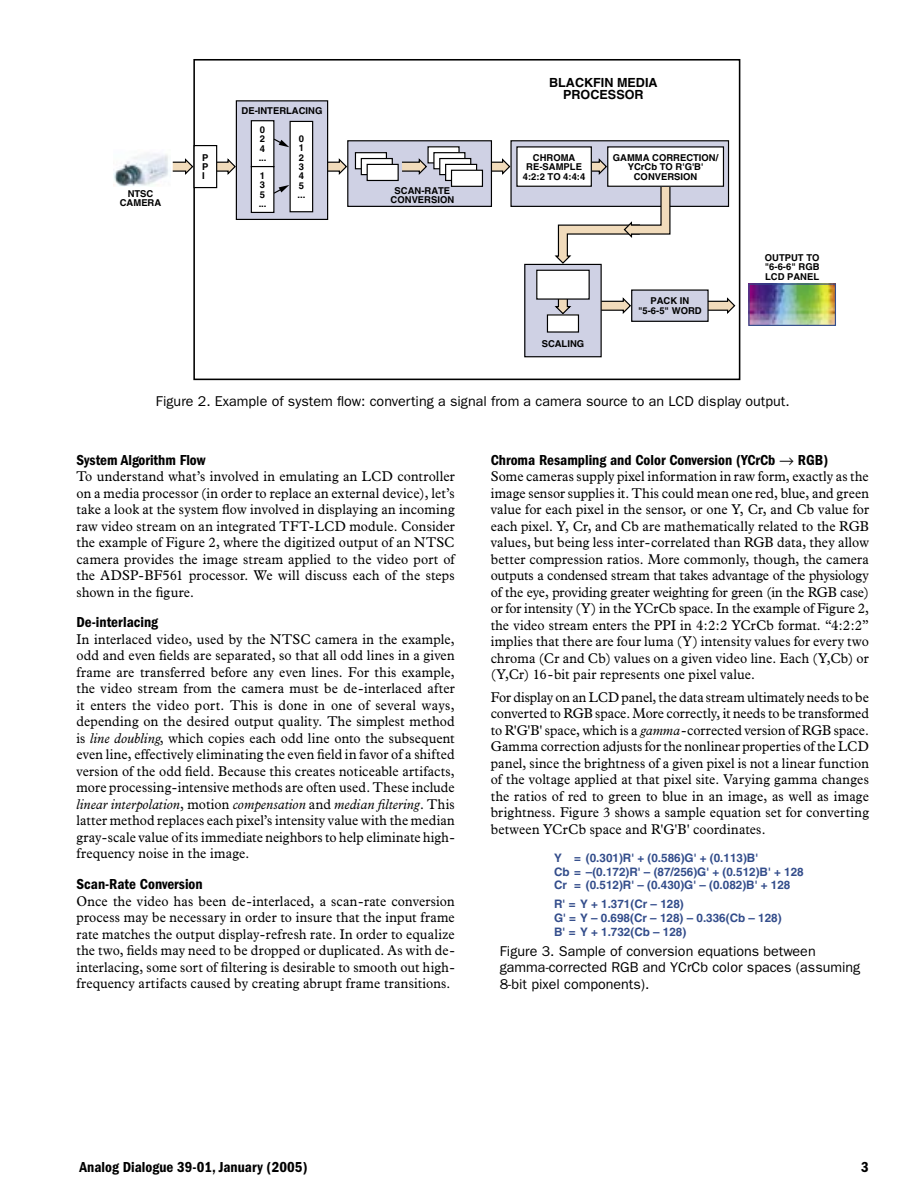
<style>
.page{position:relative;width:923px;height:1194px;background:#fff}
.page>*{position:absolute;margin:0;border:0;box-sizing:border-box;transform-origin:0 0}
.Head_Initial_Cap{font:600 condensed 15px "Franklin Gothic";color:#000}
.Text_First_Paragraph{font:14.25px/16.5px "Plantin";letter-spacing:.015em;color:#000;text-align:justify;scale:.93 1}
.Text_main_body{font:14.25px/16.5px "Plantin";letter-spacing:.01em;color:#000;text-align:justify;scale:.93 1}
.Captions{font:14.25px/16.5px "Franklin Gothic";color:#000}
.t1{font:700 12.6px/12.6px "Helvetica";color:#000;text-align:center}
.t2{font:700 11.7px/13.6px "Helvetica";color:#334d8b}
.t3{font:700 9.45px/9.4px "Helvetica";color:#000;text-align:center}
.s1{font-style:italic}
</style>
<div class="page">
<div style="left:193px;top:59px;width:547px;height:321px;border:2px solid #000"></div>
<svg style="left:601px;top:296px;width:30px;height:19px"></svg>
<svg style="left:708px;top:296px;width:28px;height:19px"></svg>
<div style="left:631px;top:290px;width:77px;height:31px;background:#cfd1e4"></div>
<div style="left:631px;top:289px;width:77px;height:33px;border:1px solid #000"></div>
<div style="left:511px;top:141px;width:217px;height:65px;background:#cfd1e4"></div>
<div style="left:510px;top:140px;width:219px;height:67px;border:1px solid #000"></div>
<svg style="left:592px;top:158px;width:15px;height:17px"></svg>
<svg style="left:492px;top:157px;width:19px;height:19px"></svg>
<svg style="left:328px;top:157px;width:19px;height:19px"></svg>
<svg style="left:217px;top:157px;width:19px;height:19px"></svg>
<svg style="left:172px;top:158px;width:21px;height:17px"></svg>
<div style="left:194px;top:146px;width:23px;height:42px;background:#fff"></div>
<div style="left:193px;top:145px;width:24px;height:43px;border:1px solid #000"></div>
<div style="left:236px;top:101px;width:91px;height:118px;background:#cfd1e4"></div>
<div style="left:236px;top:100px;width:92px;height:120px;border:1px solid #000"></div>
<div style="left:251px;top:121px;width:23px;height:46px;background:#fff"></div>
<div style="left:251px;top:120px;width:23px;height:47px;border:1px solid #000"></div>
<div style="left:251px;top:167px;width:23px;height:45px;background:#fff"></div>
<div style="left:251px;top:166px;width:23px;height:47px;border:1px solid #000"></div>
<div style="left:290px;top:121px;width:22px;height:91px;background:#fff"></div>
<div style="left:289px;top:121px;width:24px;height:91px;border:1px solid #000"></div>
<svg style="left:272px;top:138px;width:17px;height:9px"></svg>
<svg style="left:272px;top:185px;width:17px;height:10px"></svg>
<div style="left:348px;top:141px;width:143px;height:65px;background:#cfd1e4"></div>
<div style="left:347px;top:140px;width:145px;height:67px;border:1px solid #000"></div>
<svg style="left:402px;top:158px;width:26px;height:17px"></svg>
<div style="left:428px;top:147px;width:31px;height:16px;background:#fff"></div>
<svg style="left:435px;top:154px;width:28px;height:13px"></svg>
<div style="left:433px;top:152px;width:32px;height:17px;border:1px solid #000"></div>
<svg style="left:441px;top:160px;width:28px;height:13px"></svg>
<div style="left:439px;top:158px;width:32px;height:17px;border:1px solid #000"></div>
<svg style="left:447px;top:166px;width:28px;height:13px"></svg>
<div style="left:445px;top:164px;width:32px;height:17px;border:1px solid #000"></div>
<div style="left:451px;top:170px;width:31px;height:16px;background:#fff"></div>
<div style="left:451px;top:170px;width:32px;height:17px;border:1px solid #000"></div>
<svg style="left:357px;top:154px;width:28px;height:13px"></svg>
<div style="left:355px;top:152px;width:32px;height:17px;border:1px solid #000"></div>
<svg style="left:363px;top:160px;width:28px;height:13px"></svg>
<div style="left:361px;top:158px;width:32px;height:17px;border:1px solid #000"></div>
<div style="left:367px;top:164px;width:31px;height:16px;background:#fff"></div>
<div style="left:366px;top:164px;width:33px;height:17px;border:1px solid #000"></div>
<div style="left:517px;top:147px;width:74px;height:39px;background:#fff"></div>
<div style="left:516px;top:146px;width:76px;height:41px;border:1px solid #000"></div>
<img style="left:750px;top:285px;width:84px;height:39px">
<div style="left:748px;top:283px;width:88px;height:43px;border:1px solid #334d8b"></div>
<div style="left:525px;top:264px;width:76px;height:93px;background:#cfd1e4"></div>
<div style="left:524px;top:264px;width:77px;height:93px;border:1px solid #000"></div>
<svg style="left:554px;top:300px;width:18px;height:14px"></svg>
<div style="left:537px;top:270px;width:52px;height:29px;background:#fff"></div>
<div style="left:536px;top:270px;width:53px;height:30px;border:1px solid #000"></div>
<div style="left:547px;top:315px;width:31px;height:17px;background:#fff"></div>
<div style="left:547px;top:314px;width:32px;height:19px;border:1px solid #000"></div>
<svg style="left:553px;top:185px;width:118px;height:80px"></svg>
<div style="left:607px;top:147px;width:116px;height:39px;background:#fff"></div>
<div style="left:607px;top:146px;width:117px;height:41px;border:1px solid #000"></div>
<img style="left:114px;top:153px;width:56px;height:33px">
<p class="t3" style="left:120px;top:189px;width:43px">NTSC<br>CAMERA</p>
<p class="t3" style="left:202px;top:152px;width:8px;text-align:justify">P P I</p>
<p class="t3" style="left:241px;top:106px;width:82px">DE-INTERLACING</p>
<p class="t3" style="left:259px;top:125px;width:9px;text-align:left">0<br>2<br>4 ...</p>
<p class="t3" style="left:259px;top:171px;width:9px;text-align:left">1<br>3<br>5 ...</p>
<p class="t3" style="left:297px;top:134px;width:9px;text-align:left">0<br>1<br>2<br>3<br>4<br>5 ...</p>
<p class="t3" style="left:390px;top:186px;width:65px">SCAN-RATE<br>CONVERSION</p>
<p class="t1" style="left:549px;top:76px;width:110px">BLACKFIN MEDIA<br>PROCESSOR</p>
<p class="t3" style="left:523px;top:152px;width:64px">CHROMA<br>RE-SAMPLE<br>4:2:2 TO 4:4:4</p>
<p class="t3" style="left:613px;top:152px;width:107px">GAMMA CORRECTION/<br>YCrCb TO R'G'B'<br>CONVERSION</p>
<p class="t3" style="left:541px;top:339px;width:44px">SCALING</p>
<p class="t3" style="left:638px;top:296px;width:65px">PACK IN "5-6-5" WORD</p>
<p class="t3" style="left:764px;top:253px;width:56px;text-align:justify">OUTPUT TO "6-6-6" RGB LCD PANEL</p>
<p class="Captions" style="left:156px;top:393px;width:635px">Figure 2. Example of system flow: converting a signal from a camera source to an LCD display output.</p>
<p class="Head_Initial_Cap" style="left:76px;top:451px;width:130px">System Algorithm Flow</p>
<p class="Text_First_Paragraph" style="left:76px;top:468px;width:408px">To understand what’s involved in emulating an LCD controller on a media processor (in order to replace an external device), let’s take a look at the system flow involved in displaying an incoming raw video stream on an integrated TFT-LCD module. Consider the example of Figure 2, where the digitized output of an NTSC camera provides the image stream applied to the video port of the ADSP-BF561 processor. We will discuss each of the steps shown in the figure.</p>
<p class="Head_Initial_Cap" style="left:76px;top:614px;width:83px">De-interlacing</p>
<p class="Text_First_Paragraph" style="left:76px;top:631px;width:408px">In interlaced video, used by the NTSC camera in the example, odd and even fields are separated, so that all odd lines in a given frame are transferred before any even lines. For this example, the video stream from the camera must be de-interlaced after it enters the video port. This is done in one of several ways, depending on the desired output quality. The simplest method is <span class="s1">line doubling</span>, which copies each odd line onto the subsequent even line, effectively eliminating the even field in favor of a shifted version of the odd field. Because this creates noticeable artifacts, more processing-intensive methods are often used. These include <span class="s1">linear interpolation</span>, motion <span class="s1">compensation</span> and <span class="s1">median filtering</span>. This latter method replaces each pixel’s intensity value with the median gray-scale value of its immediate neighbors to help eliminate high&shy;frequency noise in the image.</p>
<p class="Head_Initial_Cap" style="left:76px;top:876px;width:128px">Scan-Rate Conversion</p>
<p class="Text_First_Paragraph" style="left:76px;top:893px;width:408px">Once the video has been de-interlaced, a scan-rate conversion process may be necessary in order to insure that the input frame rate matches the output display-refresh rate. In order to equalize the two, fields may need to be dropped or duplicated. As with de&shy;interlacing, some sort of filtering is desirable to smooth out high&shy;frequency artifacts caused by creating abrupt frame transitions.</p>
<p class="Head_Initial_Cap" style="left:490px;top:451px;width:286px">Chroma Resampling and Color Conversion (YCrCb</p>
<p class="Head_Initial_Cap" style="left:798px;top:451px;width:32px">RGB)</p>
<p class="Text_First_Paragraph" style="left:490px;top:468px;width:408px">Some cameras supply pixel information in raw form, exactly as the image sensor supplies it. This could mean one red, blue, and green value for each pixel in the sensor, or one Y, Cr, and Cb value for each pixel. Y, Cr, and Cb are mathematically related to the RGB values, but being less inter-correlated than RGB data, they allow better compression ratios. More commonly, though, the camera outputs a condensed stream that takes advantage of the physiology of the eye, providing greater weighting for green (in the RGB case) or for intensity (Y) in the YCrCb space. In the example of Figure 2, the video stream enters the PPI in 4:2:2 YCrCb format. “4:2:2” implies that there are four luma (Y) intensity values for every two chroma (Cr and Cb) values on a given video line. Each (Y,Cb) or (Y,Cr) 16-bit pair represents one pixel value.</p>
<p class="Text_main_body" style="left:490px;top:689px;width:408px">For display on an LCD panel, the data stream ultimately needs to be converted to RGB space. More correctly, it needs to be transformed to R'G'B' space, which is a <span class="s1">gamma</span>-corrected version of RGB space.<br>Gamma correction adjusts for the nonlinear properties of the LCD panel, since the brightness of a given pixel is not a linear function of the voltage applied at that pixel site. Varying gamma changes the ratios of red to green to blue in an image, as well as image brightness. Figure 3 shows a sample equation set for converting between YCrCb space and R'G'B' coordinates.</p>
<p class="t2" style="left:554px;top:851px;width:251px">Y = (0.301)R' + (0.586)G' + (0.113)B'<br>Cb = –(0.172)R' – (87/256)G' + (0.512)B' + 128<br>Cr = (0.512)R' – (0.430)G' – (0.082)B' + 128</p>
<p class="t2" style="left:554px;top:897px;width:229px">R' = Y + 1.371(Cr – 128)<br>G' = Y – 0.698(Cr – 128) – 0.336(Cb – 128)<br>B' = Y + 1.732(Cb – 128)</p>
<p class="Captions" style="left:500px;top:943px;width:362px">Figure 3. Sample of conversion equations between gamma-corrected RGB and YCrCb color spaces (assuming<br>8-bit pixel components).</p>
<p class="Head_Initial_Cap" style="left:80px;top:1158px;width:229px">Analog Dialogue 39-01, January (2005)</p>
<p class="Head_Initial_Cap" style="left:861px;top:1158px;width:9px">3</p>
</div>
